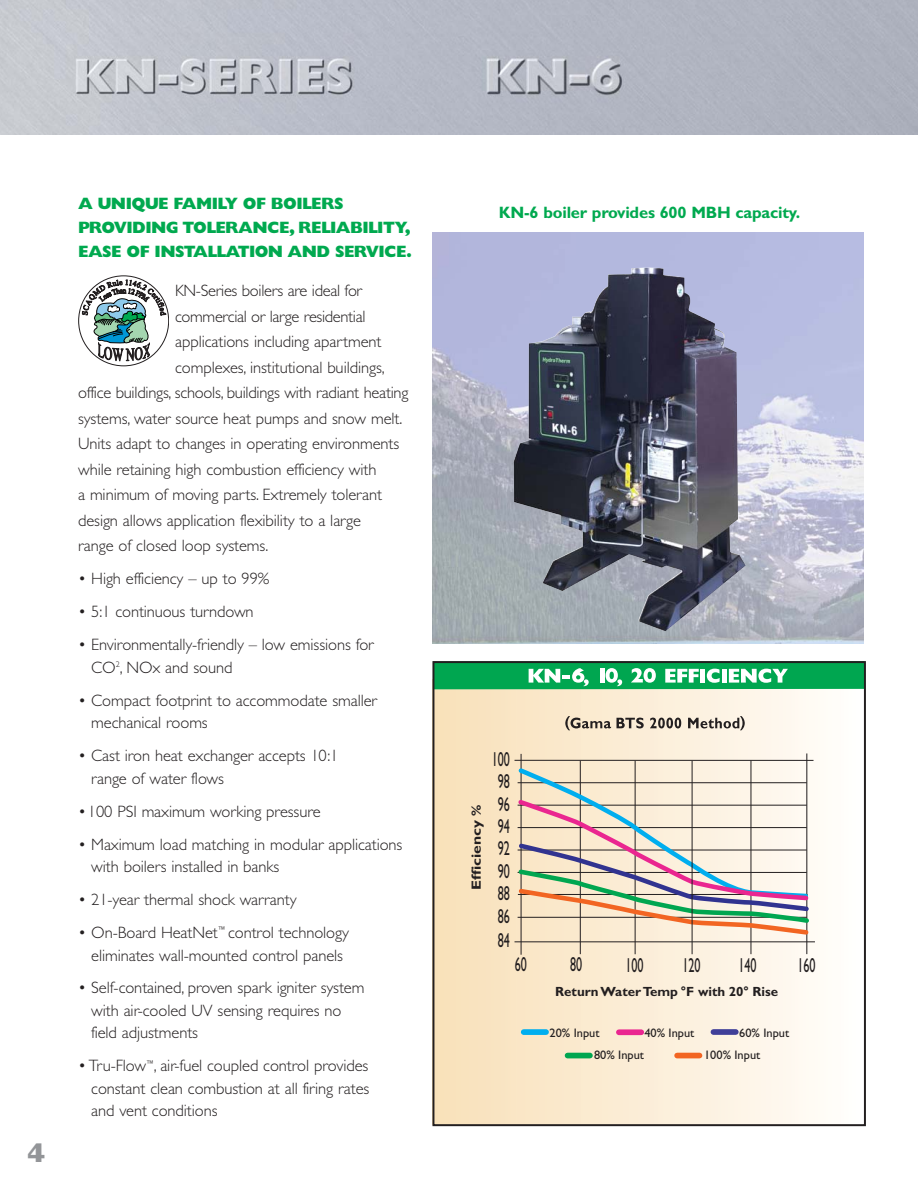
<style>
.page{position:relative;width:918px;height:1188px;background:#fff}
.page>*{position:absolute;margin:0;border:0;box-sizing:border-box;transform-origin:0 0}
.t1{font:800 27px "Gill Sans";color:#939598}
.t2{font:20.25px/22.6px "Gill Sans";color:#231f20;text-align:center;scale:.6 1}
.t3{font:300 16.5px/22.5px "Gill Sans";letter-spacing:-.005em;color:#231f20}
.t4{font:800 16.5px/24px "Gill Sans";letter-spacing:-.035em;color:#00a94f}
.t5{font:700 16.5px "Gill Sans";letter-spacing:-.01em;color:#00a94f}
.t6{font:700 13.35px "Gill Sans";color:#231f20}
.t7{font:700 13.35px "Gill Sans";color:#231f20;scale:1.18 1}
.t8{font:12.3px "Gill Sans";color:#231f20}
</style>
<div class="page">
<img style="left:432px;top:232px;width:432px;height:412px">
<img style="left:514px;top:268px;width:232px;height:363px">
<img style="left:0;top:0;width:918px;height:135px">
<svg style="left:82px;top:275px;width:84px;height:86px"></svg>
<div style="left:833px;top:679px;width:7px;height:445px;background:#fffdf9"></div>
<div style="left:772px;top:679px;width:61px;height:445px;background:#fffbf4"></div>
<hr style="left:770px;top:679px;width:2px;height:445px;background:#fef7ec">
<div style="left:711px;top:679px;width:59px;height:445px;background:#fef5e8"></div>
<hr style="left:708px;top:679px;width:3px;height:445px;background:#fcf2e1">
<div style="left:650px;top:679px;width:58px;height:445px;background:#fcf1dd"></div>
<div style="left:643px;top:679px;width:7px;height:445px;background:#fbedd8"></div>
<div style="left:615px;top:679px;width:28px;height:445px;background:#fbecd5"></div>
<hr style="left:613px;top:679px;width:2px;height:445px;background:#fbecd4">
<div style="left:608px;top:679px;width:5px;height:445px;background:#fbecd3"></div>
<div style="left:601px;top:679px;width:7px;height:445px;background:#fbecd2"></div>
<div style="left:596px;top:679px;width:5px;height:445px;background:#fbebd1"></div>
<div style="left:583px;top:679px;width:13px;height:445px;background:#fbebd0"></div>
<hr style="left:581px;top:679px;width:2px;height:445px;background:#fbebcf">
<div style="left:525px;top:679px;width:56px;height:445px;background:#fae8ca"></div>
<div style="left:517px;top:679px;width:8px;height:445px;background:#fae6c6"></div>
<div style="left:461px;top:679px;width:56px;height:445px;background:#f9e3c1"></div>
<div style="left:456px;top:679px;width:5px;height:445px;background:#f9e3bd"></div>
<svg style="left:432px;top:679px;width:24px;height:445px;fill:#f9e2ba"></svg>
<div style="left:524px;top:1029px;width:22px;height:6px;background:#00aeef"></div>
<div style="left:619px;top:1029px;width:22px;height:6px;background:#ea2690"></div>
<div style="left:713px;top:1029px;width:23px;height:6px;background:#403f99"></div>
<div style="left:568px;top:1053px;width:22px;height:5px;background:#00a650"></div>
<div style="left:677px;top:1053px;width:23px;height:5px;background:#f26522"></div>
<hr style="left:515px;top:760px;width:299px;height:1px;background:#231f20">
<hr style="left:515px;top:941px;width:300px;height:1px;background:#231f20">
<hr style="left:521px;top:754px;width:1px;height:201px;background:#231f20">
<hr style="left:806px;top:753px;width:1px;height:201px;background:#231f20">
<hr style="left:750px;top:761px;width:1px;height:193px;background:#231f20">
<hr style="left:635px;top:761px;width:1px;height:193px;background:#231f20">
<hr style="left:580px;top:761px;width:1px;height:193px;background:#231f20">
<svg style="left:517px;top:766px;width:292px;height:172px"></svg>
<hr style="left:692px;top:761px;width:1px;height:193px;background:#231f20">
<svg style="left:565px;top:716px;width:46px;height:14px"></svg>
<svg style="left:617px;top:718px;width:27px;height:10px"></svg>
<svg style="left:650px;top:718px;width:31px;height:10px"></svg>
<svg style="left:688px;top:716px;width:57px;height:14px"></svg>
<svg style="left:433px;top:661px;width:432px;height:28px"></svg>
<h1 class="t1" style="left:27px;top:1144px;width:20px">4</h1>
<p class="t4" style="left:78px;top:193px;width:336px">A UNIQUE FAMILY OF BOILERS<br>PROVIDING TOLERANCE, RELIABILITY,<br>EASE OF INSTALLATION AND SERVICE.</p>
<p class="t3" style="left:175px;top:281px;width:189px">KN-Series boilers are ideal for</p>
<p class="t3" style="left:175px;top:307px;width:192px">commercial or large residential</p>
<p class="t3" style="left:175px;top:332px;width:208px">applications including apartment</p>
<p class="t3" style="left:175px;top:358px;width:211px">complexes, institutional buildings,</p>
<p class="t3" style="left:78px;top:383px;width:332px">office buildings, schools, buildings with radiant heating</p>
<p class="t3" style="left:78px;top:409px;width:326px">systems, water source heat pumps and snow melt.</p>
<p class="t3" style="left:78px;top:434px;width:323px">Units adapt to changes in operating environments</p>
<p class="t3" style="left:78px;top:460px;width:300px">while retaining high combustion efficiency with</p>
<p class="t3" style="left:78px;top:485px;width:305px">a minimum of moving parts. Extremely tolerant</p>
<p class="t3" style="left:78px;top:511px;width:284px">design allows application flexibility to a large</p>
<p class="t3" style="left:78px;top:536px;width:192px">range of closed loop systems.</p>
<p class="t3" style="left:78px;top:569px;width:193px">• High efficiency – up to 99%</p>
<p class="t3" style="left:78px;top:602px;width:177px">• 5:1 continuous turndown</p>
<p class="t3" style="left:91px;top:635px;width:284px;text-indent:-13px">• Environmentally-friendly – low emissions for<br>CO<sup>2</sup>, NOx and sound</p>
<p class="t3" style="left:91px;top:691px;width:287px;text-indent:-13px">• Compact footprint to accommodate smaller mechanical rooms</p>
<p class="t3" style="left:91px;top:746px;width:249px;text-indent:-13px">• Cast iron heat exchanger accepts 10:1 range of water flows</p>
<p class="t3" style="left:78px;top:802px;width:244px">•100 PSI maximum working pressure</p>
<p class="t3" style="left:91px;top:835px;width:313px;text-indent:-13px">• Maximum load matching in modular applications with boilers installed in banks</p>
<p class="t3" style="left:78px;top:890px;width:220px">• 21-year thermal shock warranty</p>
<p class="t3" style="left:78px;top:923px;width:272px;text-align:center">• On-Board HeatNet<sup>™</sup> control technology eliminates wall-mounted control panels</p>
<p class="t3" style="left:91px;top:979px;width:275px;text-indent:-13px">• Self-contained, proven spark igniter system with air-cooled UV sensing requires no field adjustments</p>
<p class="t3" style="left:91px;top:1056px;width:280px;text-align:justify;text-indent:-13px">• Tru-Flow<sup>™</sup>, air-fuel coupled control provides constant clean combustion at all firing rates and vent conditions</p>
<p class="t5" style="left:499px;top:207px;width:303px">KN-6 boiler provides 600 MBH capacity.</p>
<p class="t7" style="left:472px;top:890px;width:74px;rotate:-90deg">E eici ff n yc %</p>
<p class="t2" style="left:492px;top:750px;width:32px">100<br>98<br>96<br>94<br>92<br>90<br>88<br>86<br>84</p>
<p class="t2" style="left:515px;top:955px;width:22px">60</p>
<p class="t2" style="left:570px;top:955px;width:22px">80</p>
<p class="t2" style="left:626px;top:956px;width:32px">100</p>
<p class="t2" style="left:682px;top:956px;width:32px">120</p>
<p class="t2" style="left:739px;top:956px;width:32px">140</p>
<p class="t2" style="left:797px;top:956px;width:32px">160</p>
<p class="t6" style="left:555px;top:987px;width:225px">Return Water Temp °F with 20° Rise</p>
<p class="t8" style="left:550px;top:1028px;width:51px">20% Input</p>
<p class="t8" style="left:644px;top:1028px;width:51px">40% Input</p>
<p class="t8" style="left:739px;top:1028px;width:51px">60% Input</p>
<p class="t8" style="left:594px;top:1051px;width:51px">80% Input</p>
<p class="t8" style="left:704px;top:1051px;width:58px">100% Input</p>
</div>
